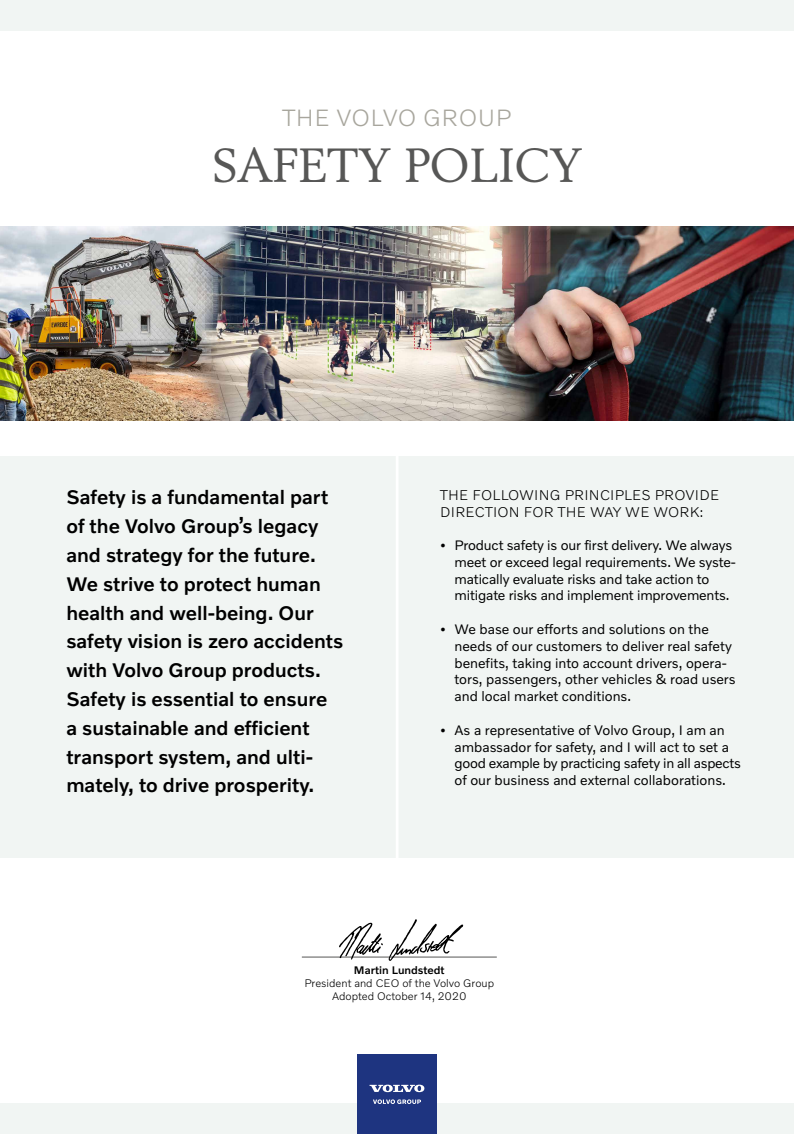
<style>
.page{position:relative;width:794px;height:1134px;background:#fff}
.page>*{position:absolute;margin:0;border:0;box-sizing:border-box;transform-origin:0 0}
.t1{font:47.2px "Volvo Serif Pro";color:#575756}
.t2{font:300 24px "Volvo Novum";letter-spacing:.02em;color:#a8a69d}
.t3{font:500 20px/28.8px "Volvo Novum";color:#000}
.t4{font:300 14.4px/17.3px "Volvo Novum";letter-spacing:.02em;color:#000}
.t5{font:14px/16.8px "Volvo Novum";color:#000}
.t6{font:300 11.2px/13.4px "Volvo Novum";color:#000;text-align:center}
.t7{font:500 11.2px "Volvo Novum";color:#000}
</style>
<div class="page">
<div style="left:0;top:456px;width:794px;height:401px;background:#f1f5f3"></div>
<hr style="left:302px;top:957px;width:195px;height:1px;background:#575756">
<svg style="left:339px;top:919px;width:124px;height:42px"></svg>
<hr style="left:396px;top:399px;width:2px;height:492px;background:#fff">
<img style="left:0;top:227px;width:794px;height:194px">
<div style="left:0;top:1103px;width:794px;height:31px;background:#f1f5f3"></div>
<div style="left:0;top:0;width:794px;height:31px;background:#f1f5f3"></div>
<div style="left:357px;top:1054px;width:80px;height:80px;background:#1e3480"></div>
<svg style="left:369px;top:1085px;width:55px;height:7px"></svg>
<svg style="left:373px;top:1099px;width:48px;height:5px"></svg>
<h2 class="t2" style="left:283px;top:102px;width:230px">THE VOLVO GROUP</h2>
<h1 class="t1" style="left:212px;top:137px;width:371px">SAFETY POLICY</h1>
<p class="t3" style="left:66px;top:482px;width:278px">Safety is a fundamental part of the Volvo Group’s legacy and strategy for the future.<br>We strive to protect human health and well-being. Our safety vision is zero accidents with Volvo Group products.<br>Safety is essential to ensure<br>a sustainable and efficient transport system, and ulti&shy;mately, to drive prosperity.</p>
<p class="t4" style="left:440px;top:486px;width:280px">THE FOLLOWING PRINCIPLES PROVIDE<br>DIRECTION FOR THE WAY WE WORK:</p>
<p class="t5" style="left:454px;top:536px;width:283px;text-indent:-14px">• Product safety is our first delivery. We always meet or exceed legal requirements. We syste&shy;matically evaluate risks and take action to mitigate risks and implement improvements.</p>
<p class="t5" style="left:454px;top:620px;width:283px;text-indent:-14px">• We base our efforts and solutions on the needs of our customers to deliver real safety benefits, taking into account drivers, opera&shy;tors, passengers, other vehicles &amp; road users and local market conditions.</p>
<p class="t5" style="left:454px;top:721px;width:288px;text-indent:-14px">• As a representative of Volvo Group, I am an ambassador for safety, and I will act to set a good example by practicing safety in all aspects of our business and external collaborations.</p>
<p class="t7" style="left:354px;top:962px;width:92px">Martin Lundstedt</p>
<p class="t6" style="left:304px;top:976px;width:191px">President and CEO of the Volvo Group<br>Adopted October 14, 2020</p>
</div>
